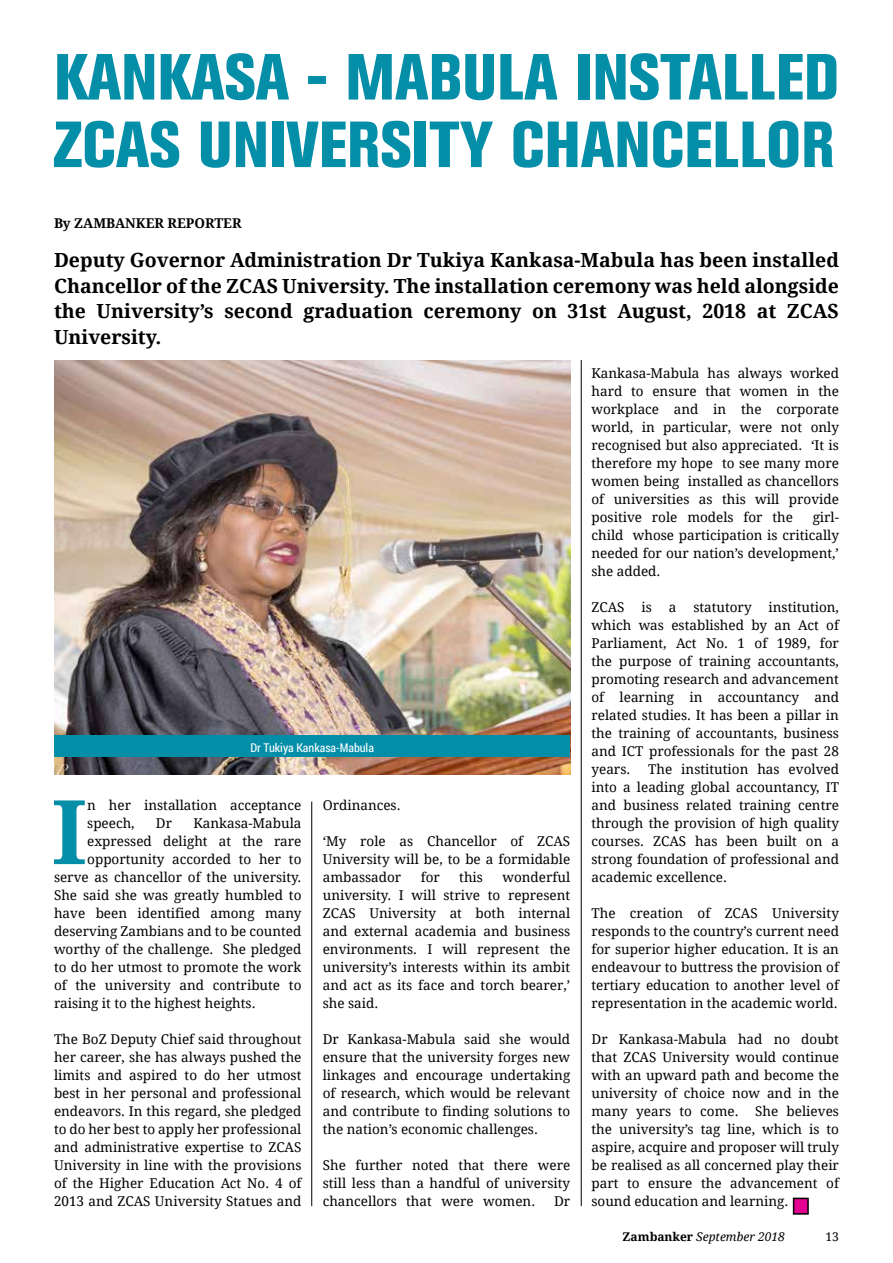
<style>
.page{position:relative;width:893px;height:1263px;background:#fff}
.page>*{position:absolute;margin:0;border:0;box-sizing:border-box;transform-origin:0 0}
.t1{font:700 89.1px "Droid Serif";color:#048ea8}
.t2{font:64.5px/67.5px "Akzidenz Grotesk BQ X Bd Cnd Alt";color:#048ea8}
.t3{font:700 19.5px/25.5px "Droid Serif";color:#000;text-align:justify}
.t4{font:13.5px/18px "Droid Serif";color:#000;text-align:justify}
.t5{font:700 13.5px "Droid Serif";color:#000}
.t6{font:italic 12px "Droid Serif";color:#000}
.t7{font:12px "Roboto Condensed";color:#fff}
.t8{font:12px "Droid Serif";color:#000}
.s1{font-weight:700;font-style:normal}
</style>
<div class="page">
<img style="left:54px;top:360px;width:516px;height:414px">
<hr style="left:581px;top:360px;width:1px;height:846px;background:#000">
<hr style="left:311px;top:801px;width:1px;height:405px;background:#000">
<svg style="left:792px;top:1197px;width:17px;height:18px"></svg>
<div style="left:54px;top:735px;width:516px;height:21px;background:#048ea8"></div>
<h2 class="t2" style="left:54px;top:44px;width:786px">KANKASA - MABULA INSTALLED<br>ZCAS UNIVERSITY CHANCELLOR</h2>
<p class="t5" style="left:54px;top:215px;width:189px">By ZAMBANKER REPORTER</p>
<p class="t3" style="left:54px;top:248px;width:786px">Deputy Governor Administration Dr Tukiya Kankasa-Mabula has been installed Chancellor of the ZCAS University. The installation ceremony was held alongside the University’s second graduation ceremony on 31st August, 2018 at ZCAS University.</p>
<p class="t7" style="left:251px;top:739px;width:125px">Dr Tukiya Kankasa-Mabula</p>
<h1 class="t1" style="left:52px;top:781px;width:37px">I</h1>
<p class="t4" style="left:87px;top:796px;width:216px">n her installation acceptance speech,</p>
<p class="t4" style="left:156px;top:814px;width:18px">Dr</p>
<p class="t4" style="left:193px;top:814px;width:110px">Kankasa-Mabula</p>
<p class="t4" style="left:87px;top:832px;width:216px">expressed delight at the rare</p>
<p class="t4" style="left:87px;top:850px;width:216px">opportunity accorded to her to</p>
<p class="t4" style="left:54px;top:868px;width:249px">serve as chancellor of the university.</p>
<p class="t4" style="left:54px;top:886px;width:249px">She said she was greatly humbled to</p>
<p class="t4" style="left:54px;top:904px;width:249px">have been identified among many</p>
<p class="t4" style="left:54px;top:922px;width:249px">deserving Zambians and to be counted</p>
<p class="t4" style="left:54px;top:940px;width:249px">worthy of the challenge. She pledged</p>
<p class="t4" style="left:54px;top:958px;width:249px">to do her utmost to promote the work</p>
<p class="t4" style="left:54px;top:976px;width:249px">of the university and contribute to</p>
<p class="t4" style="left:54px;top:994px;width:203px">raising it to the highest heights.</p>
<p class="t4" style="left:54px;top:1030px;width:249px">The BoZ Deputy Chief said throughout her career, she has always pushed the limits and aspired to do her utmost best in her personal and professional endeavors. In this regard, she pledged to do her best to apply her professional and administrative expertise to ZCAS University in line with the provisions of the Higher Education Act No. 4 of 2013 and ZCAS University Statues and</p>
<p class="t4" style="left:323px;top:796px;width:79px">Ordinances.</p>
<p class="t4" style="left:323px;top:832px;width:249px">‘My role as Chancellor of ZCAS University will be, to be a formidable ambassador</p>
<p class="t4" style="left:323px;top:868px;width:249px;text-indent:180px">wonderful university. I will strive to represent ZCAS University at both internal and external academia and business environments. I will represent the university’s interests within its ambit and act as its face and torch bearer,’ she said.</p>
<p class="t4" style="left:323px;top:1030px;width:249px">Dr Kankasa-Mabula said she would ensure that the university forges new linkages and encourage undertaking of research, which would be relevant and contribute to finding solutions to the nation’s economic challenges.</p>
<p class="t4" style="left:323px;top:1156px;width:249px">She further noted that there were still less than a handful of university chancellors that were women.</p>
<p class="t4" style="left:421px;top:868px;width:21px">for</p>
<p class="t4" style="left:459px;top:868px;width:25px">this</p>
<p class="t4" style="left:554px;top:1192px;width:18px">Dr</p>
<p class="t4" style="left:591px;top:364px;width:249px">Kankasa-Mabula has always worked hard to ensure that women in the workplace and in the corporate world, in particular, were not only recognised but also appreciated. ‘It is therefore my hope to see many more women being installed as chancellors of universities as this will provide positive role models for the</p>
<p class="t4" style="left:591px;top:508px;width:249px;text-indent:221px">girl&shy;child whose participation is critically needed for our nation’s development,’ she added.</p>
<p class="t4" style="left:591px;top:598px;width:35px">ZCAS</p>
<p class="t4" style="left:641px;top:598px;width:12px">is</p>
<p class="t4" style="left:669px;top:598px;width:9px">a</p>
<p class="t4" style="left:693px;top:598px;width:60px">statutory</p>
<p class="t4" style="left:591px;top:598px;width:249px;text-indent:177px">institution, which was established by an Act of Parliament, Act No. 1 of 1989, for the purpose of training accountants, promoting research and advancement of learning in accountancy and related studies. It has been a pillar in the training of accountants, business and ICT professionals for the past 28 years.</p>
<p class="t4" style="left:591px;top:760px;width:249px;text-indent:57px">The institution has evolved into a leading global accountancy, IT and business related training centre through the provision of high quality courses. ZCAS has been built on a strong foundation of professional and academic excellence.</p>
<p class="t4" style="left:591px;top:904px;width:249px">The creation of ZCAS University responds to the country’s current need for superior higher education. It is an endeavour to buttress the provision of tertiary education to another level of representation in the academic world.</p>
<p class="t4" style="left:591px;top:1030px;width:249px">Dr Kankasa-Mabula had no doubt that ZCAS University would continue with an upward path and become the university of choice now and in the many years to come. She believes the university’s tag line, which is to aspire, acquire and proposer will truly be realised as all concerned play their part to ensure the advancement of sound education and learning.</p>
<p class="t6" style="left:623px;top:1229px;width:164px"><span class="s1">Zambanker</span> September 2018</p>
<p class="t8" style="left:825px;top:1229px;width:15px">13</p>
</div>
